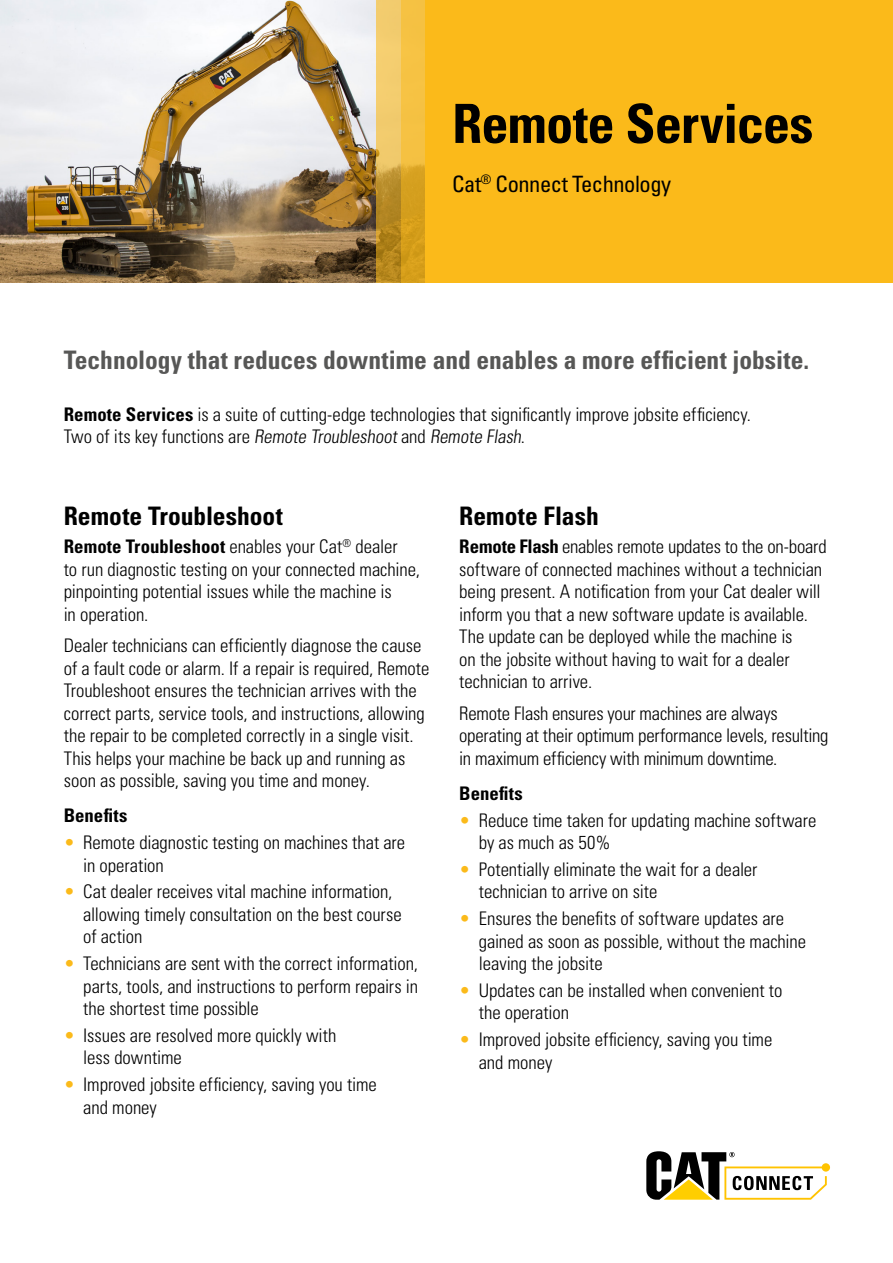
<style>
.page{position:relative;width:893px;height:1263px;background:#fff}
.page>*{position:absolute;margin:0;border:0;box-sizing:border-box;transform-origin:0 0}
.t1{font:700 condensed 54.15px "Univers";letter-spacing:-.01em;color:#000}
.t2{font:700 condensed 25.5px "Univers";color:#575756}
.t3{font:700 condensed 25.5px "Univers";color:#000}
.t4{font:condensed 22.5px "Univers";letter-spacing:-.02em;color:#000}
.t5{font:300 condensed 18.75px/22.5px "Univers";letter-spacing:-.005em;color:#000}
.t6{font:700 condensed 18.75px "Univers";color:#000}
.s1{font-weight:700}
.s2{color:#fbba1a}
</style>
<div class="page">
<svg style="left:646px;top:1151px;width:184px;height:49px"></svg>
<img style="left:0;top:0;width:376px;height:283px">
<div style="left:425px;top:0;width:468px;height:283px;background:#fbba1a"></div>
<svg style="left:401px;top:0;width:24px;height:283px;fill:#f5c142"></svg>
<svg style="left:376px;top:0;width:25px;height:283px;fill:#f1ca6c"></svg>
<h1 class="t1" style="left:452px;top:90px;width:363px">Remote Services</h1>
<p class="t4" style="left:452px;top:170px;width:220px">Cat<sup>®</sup> Connect Technology</p>
<h2 class="t2" style="left:64px;top:344px;width:747px">Technology that reduces downtime and enables a more efficient jobsite.</h2>
<p class="t5" style="left:64px;top:403px;width:689px"><span class="s1">Remote Services</span> is a suite of cutting-edge technologies that significantly improve jobsite efficiency.<br>Two o f i t s key f u n c t io n s a r e Remote Troubleshoot a n d Remote Flash.</p>
<h2 class="t3" style="left:64px;top:500px;width:220px">Remote Troubleshoot</h2>
<p class="t5" style="left:64px;top:536px;width:358px"><span class="s1">Remote Troubleshoot</span> enables your Cat<sup>®</sup> dealer<br>to run diagnostic testing on your connected machine, pinpointing potential issues while the machine is<br>in operation.</p>
<p class="t5" style="left:64px;top:634px;width:367px">Dealer technicians can efficiently diagnose the cause of a fault code or alarm. If a repair is required, Remote Troubleshoot ensures the technician arrives with the correct parts, service tools, and instructions, allowing the repair to be completed correctly in a single visit.<br>This helps your machine be back up and running as soon as possible, saving you time and money.</p>
<p class="t6" style="left:64px;top:804px;width:65px">Benefits</p>
<p class="t5" style="left:83px;top:831px;width:323px;text-indent:-20px"><span class="s2">•</span> Remote diagnostic testing on machines that are in operation</p>
<p class="t5" style="left:83px;top:880px;width:320px;text-indent:-20px"><span class="s2">•</span> Cat dealer receives vital machine information, allowing timely consultation on the best course of action</p>
<p class="t5" style="left:83px;top:952px;width:336px;text-align:justify;text-indent:-20px"><span class="s2">•</span> Technicians are sent with the correct information, parts, tools, and instructions to perform repairs in the shortest time possible</p>
<p class="t5" style="left:83px;top:1024px;width:255px;text-indent:-20px"><span class="s2">•</span> Issues are resolved more quickly with less downtime</p>
<p class="t5" style="left:83px;top:1073px;width:295px;text-indent:-20px"><span class="s2">•</span> Improved jobsite efficiency, saving you time and money</p>
<h2 class="t3" style="left:459px;top:500px;width:141px">Remote Flash</h2>
<p class="t5" style="left:459px;top:536px;width:369px"><span class="s1">Remote Flash</span> enables remote updates to the on-board software of connected machines without a technician being present. A notification from your Cat dealer will inform you that a new software update is available.<br>The update can be deployed while the machine is<br>on the jobsite without having to wait for a dealer technician to arrive.</p>
<p class="t5" style="left:459px;top:702px;width:371px">Remote Flash ensures your machines are always operating at their optimum performance levels, resulting in maximum efficiency with minimum downtime.</p>
<p class="t6" style="left:459px;top:781px;width:65px">Benefits</p>
<p class="t5" style="left:479px;top:809px;width:339px;text-indent:-20px"><span class="s2">•</span> Reduce time taken for updating machine software by as much as 50%</p>
<p class="t5" style="left:479px;top:858px;width:280px;text-indent:-20px"><span class="s2">•</span> Potentially eliminate the wait for a dealer technician to arrive on site</p>
<p class="t5" style="left:479px;top:907px;width:329px;text-indent:-20px"><span class="s2">•</span> Ensures the benefits of software updates are gained as soon as possible, without the machine leaving the jobsite</p>
<p class="t5" style="left:479px;top:979px;width:305px;text-indent:-20px"><span class="s2">•</span> Updates can be installed when convenient to the operation</p>
<p class="t5" style="left:479px;top:1028px;width:295px;text-indent:-20px"><span class="s2">•</span> Improved jobsite efficiency, saving you time and money</p>
</div>
